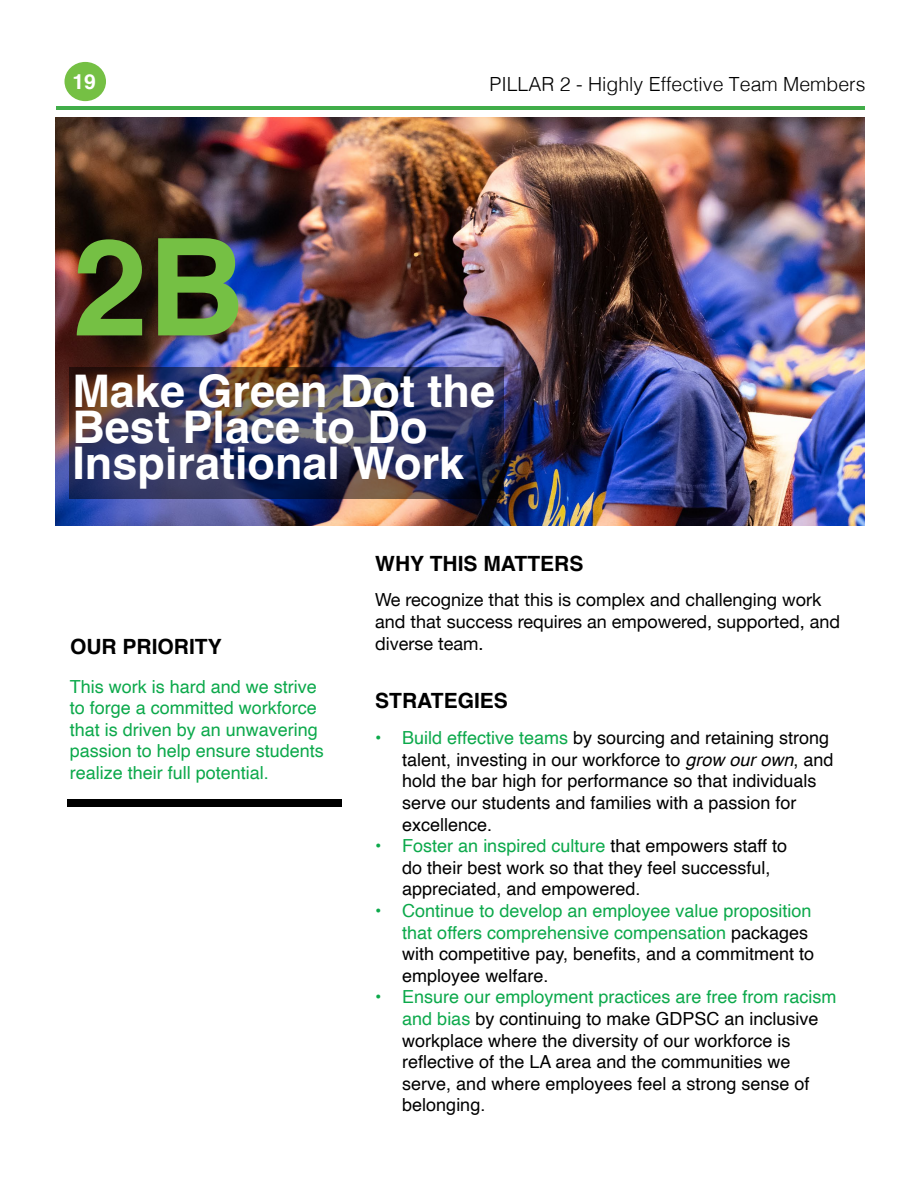
<style>
.page{position:relative;width:918px;height:1188px;background:#fff}
.page>*{position:absolute;margin:0;border:0;box-sizing:border-box;transform-origin:0 0}
.t1{font:700 135px "Helvetica";color:#75c044}
.t2{font:700 45px/36px "Helvetica";color:#fff}
.t3{font:700 21px "Helvetica";color:#000}
.t4{font:700 21px "Helvetica";color:#fff}
.t5{font:300 19.5px "Helvetica";color:#000}
.t6{font:18px/21.6px "Helvetica";color:#000}
.t7{font:18px/21.6px "Helvetica";color:#0ca94b}
.t8{font:18px/21.6px "Helvetica Neue";color:#000}
.s1{color:#0ca94b}
.s2{font-style:italic}
.s3{color:#000}
</style>
<div class="page">
<hr style="left:56px;top:106px;width:809px;height:4px;background:#41ad49">
<img style="left:56px;top:118px;width:808px;height:408px">
<div style="left:68px;top:800px;width:274px;height:7px;background:#000"></div>
<div style="left:65px;top:62px;width:41px;height:39px;background:#75c044;border-radius:50%"></div>
<svg style="left:70px;top:368px;width:434px;height:131px;background:#383754"></svg>
<p class="t4" style="left:73px;top:69px;width:25px">19</p>
<p class="t5" style="left:489px;top:68px;width:378px">PILLAR 2 - Highly Effective Team Members</p>
<h1 class="t1" style="left:72px;top:206px;width:174px">2B</h1>
<h2 class="t2" style="left:72px;top:379px;width:424px">Make Green Dot the<br>Best Place to Do<br>Inspirational Work</h2>
<p class="t3" style="left:70px;top:634px;width:153px">OUR PRIORITY</p>
<p class="t7" style="left:70px;top:676px;width:256px">This work is hard and we strive to forge a committed workforce that is driven by an unwavering passion to help ensure students realize their full potential.</p>
<p class="t3" style="left:375px;top:551px;width:210px">WHY THIS MATTERS</p>
<p class="t8" style="left:375px;top:590px;width:466px">We recognize that this is complex and challenging work and that success requires an empowered, supported, and diverse team.</p>
<p class="t3" style="left:375px;top:688px;width:134px">STRATEGIES</p>
<p class="t6" style="left:402px;top:728px;width:433px;text-indent:-27px"><span class="s1">• Build effective teams</span> by sourcing and retaining strong talent, investing in our workforce to <span class="s2">grow our own</span>, and hold the bar high for performance so that individuals serve our students and families with a passion for excellence.</p>
<p class="t6" style="left:402px;top:836px;width:386px;text-indent:-27px"><span class="s1">• Foster an inspired culture</span> that empowers staff to do their best work so that they feel successful, appreciated, and empowered.</p>
<p class="t7" style="left:402px;top:900px;width:413px;text-indent:-27px">• Continue to develop an employee value proposition that offers comprehensive compensation <span class="s3">packages with competitive pay, benefits, and a commitment to employee welfare.</span></p>
<p class="t6" style="left:402px;top:987px;width:436px;text-indent:-27px"><span class="s1">• Ensure our employment practices are free from racism and bias</span> by continuing to make GDPSC an inclusive workplace where the diversity of our workforce is reflective of the LA area and the communities we serve, and where employees feel a strong sense of belonging.</p>
</div>
